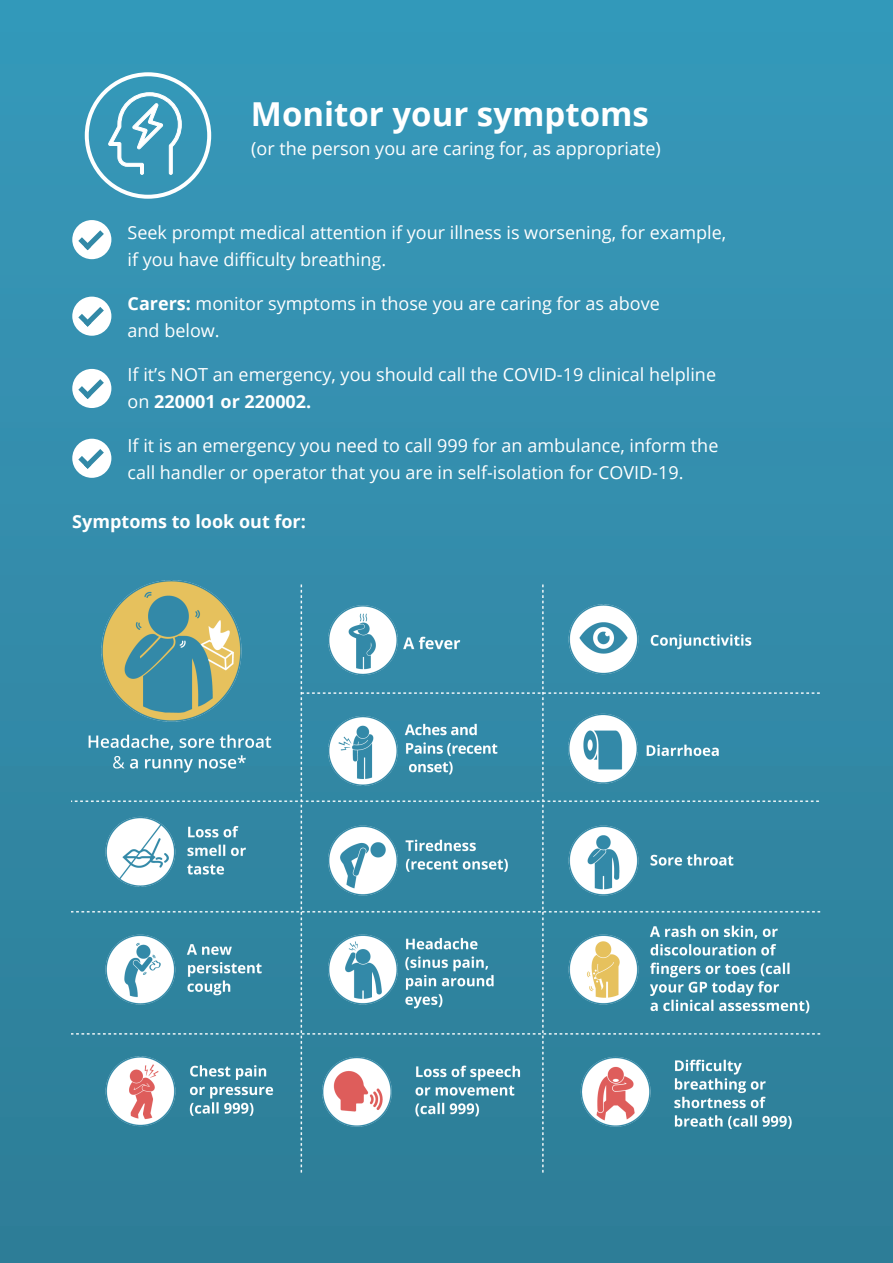
<style>
.page{position:relative;width:893px;height:1263px;background:#fff}
.page>*{position:absolute;margin:0;border:0;box-sizing:border-box;transform-origin:0 0}
.t1{font:700 33px "Open Sans";color:#fff}
.t2{font:18px/27px "Open Sans";color:#fff}
.t3{font:700 18px "Open Sans";color:#fff}
.s1{font-weight:700}
</style>
<div class="page">
<div style="left:0;top:0;width:893px;height:1263px;background:linear-gradient(to bottom,#3799bb,#2e7d96)"></div>
<div style="left:85px;top:72px;width:126px;height:127px;border:4px solid #fff;border-radius:50%"></div>
<div style="left:72px;top:220px;width:39px;height:39px;background:#fff;border-radius:50%"></div>
<svg style="left:78px;top:230px;width:26px;height:20px"></svg>
<div style="left:72px;top:297px;width:39px;height:39px;background:#fff;border-radius:50%"></div>
<svg style="left:78px;top:307px;width:26px;height:20px"></svg>
<div style="left:72px;top:369px;width:39px;height:39px;background:#fff;border-radius:50%"></div>
<svg style="left:78px;top:379px;width:26px;height:20px"></svg>
<div style="left:72px;top:439px;width:39px;height:39px;background:#fff;border-radius:50%"></div>
<svg style="left:78px;top:449px;width:26px;height:20px"></svg>
<svg style="left:107px;top:92px;width:75px;height:83px"></svg>
<img style="left:72px;top:563px;width:749px;height:614px">
<h1 class="t1" style="left:251px;top:91px;width:400px">Monitor your symptoms</h1>
<p class="t2" style="left:251px;top:135px;width:411px">(or the person you are caring for, as appropriate)</p>
<p class="t2" style="left:128px;top:218px;width:600px">Seek prompt medical attention if your illness is worsening, for example, if you have difficulty breathing.</p>
<p class="t2" style="left:128px;top:289px;width:534px"><span class="s1">Carers:</span> monitor symptoms in those you are caring for as above and below.</p>
<p class="t2" style="left:128px;top:360px;width:590px">If it’s NOT an emergency, you should call the COVID-19 clinical helpline on <span class="s1">220001 or 220002.</span></p>
<p class="t2" style="left:128px;top:431px;width:592px">If it is an emergency you need to call 999 for an ambulance, inform the call handler or operator that you are in self-isolation for COVID-19.</p>
<p class="t3" style="left:72px;top:509px;width:235px">Symptoms to look out for:</p>
</div>
